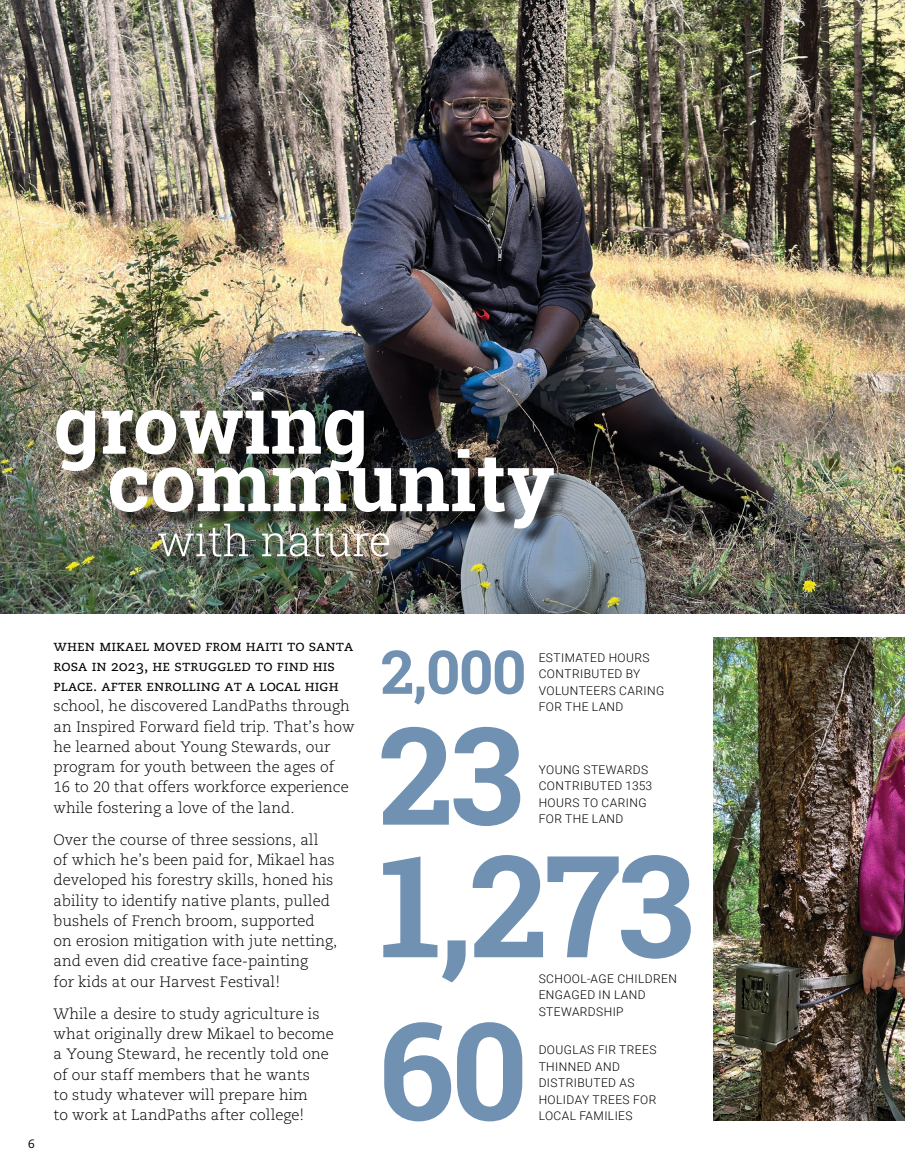
<style>
.page{position:relative;width:905px;height:1175px;background:#fff}
.page>*{position:absolute;margin:0;border:0;box-sizing:border-box;transform-origin:0 0}
.t1{font:700 141.6px "Roboto Slab";color:#7091b1}
.t2{font:700 135.6px/295.2px "Roboto Slab";color:#7091b1}
.t3{font:700 60.45px "Roboto Slab";color:#7091b1}
.t4{font:300 15px/20.2px "Caecilia";color:#000}
.t5{font:15px/20.2px "Caecilia Roman SC";color:#000}
.t6{font:300 12px/16.5px "Roboto";letter-spacing:.035em;color:#000}
.t7{font:12px "Caecilia";color:#000}
</style>
<div class="page">
<img style="left:0;top:0;width:904px;height:613px">
<img style="left:713px;top:638px;width:191px;height:482px">
<div style="left:59px;top:394px;width:513px;height:181px;background:#000;opacity:.75"></div>
<svg style="left:56px;top:410px;width:39px;height:61px"></svg>
<img style="left:102px;top:391px;width:452px;height:165px">
<p class="t7" style="left:28px;top:1136px;width:8px">6</p>
<p class="t5" style="left:54px;top:635px;width:301px">when mikael moved from haiti to santa rosa in 2023, he struggled to find his place. after enrolling at a local high</p>
<p class="t4" style="left:54px;top:696px;width:302px">school, he discovered LandPaths through an Inspired Forward field trip. That’s how he learned about Young Stewards, our program for youth between the ages of 16 to 20 that offers workforce experience while fostering a love of the land.</p>
<p class="t4" style="left:54px;top:830px;width:285px">Over the course of three sessions, all<br>of which he’s been paid for, Mikael has developed his forestry skills, honed his ability to identify native plants, pulled bushels of French broom, supported<br>on erosion mitigation with jute netting, and even did creative face-painting<br>for kids at our Harvest Festival!</p>
<p class="t4" style="left:54px;top:1004px;width:282px">While a desire to study agriculture is what originally drew Mikael to become a Young Steward, he recently told one of our staff members that he wants<br>to study whatever will prepare him<br>to work at LandPaths after college!</p>
<h3 class="t3" style="left:380px;top:630px;width:147px">2,000</h3>
<h2 class="t2" style="left:378px;top:626px;width:151px">23<br>60</h2>
<p class="t6" style="left:538px;top:648px;width:127px">ESTIMATED HOURS<br>CONTRIBUTED BY<br>VOLUNTEERS CARING<br>FOR THE LAND</p>
<p class="t6" style="left:538px;top:760px;width:115px">YOUNG STEWARDS<br>CONTRIBUTED 1353<br>HOURS TO CARING<br>FOR THE LAND</p>
<h1 class="t1" style="left:379px;top:808px;width:317px">1,273</h1>
<p class="t6" style="left:538px;top:969px;width:140px">SCHOOL-AGE CHILDREN<br>ENGAGED IN LAND<br>STEWARDSHIP</p>
<p class="t6" style="left:538px;top:1041px;width:119px">DOUGLAS FIR TREES<br>THINNED AND<br>DISTRIBUTED AS<br>HOLIDAY TREES FOR<br>LOCAL FAMILIES</p>
</div>
